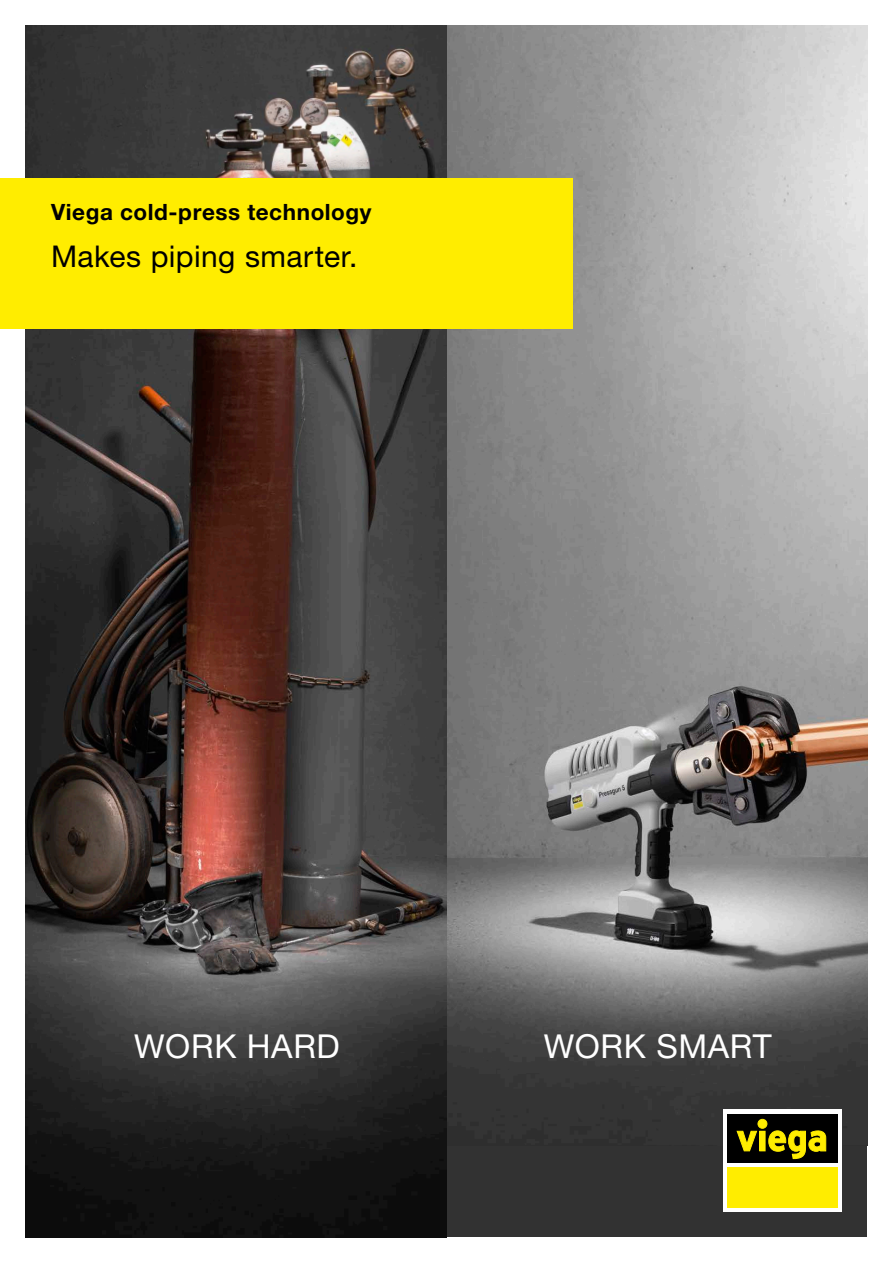
<style>
.page{position:relative;width:893px;height:1263px;background:#fff}
.page>*{position:absolute;margin:0;border:0;box-sizing:border-box;transform-origin:0 0}
.t1{font:33px "M Ying Hei PR Cfor Viega W4";letter-spacing:.02em;color:#fff}
.t2{font:30px "Viega Helvetica Neue";letter-spacing:.015em;color:#000}
.t3{font:22.5px "M Ying Hei PR Cfor Viega W7";letter-spacing:.025em;color:#000}
</style>
<div class="page">
<div style="left:446px;top:26px;width:421px;height:1211px;background:#323232"></div>
<img style="left:446px;top:26px;width:421px;height:1119px">
<img style="left:26px;top:329px;width:420px;height:908px">
<img style="left:26px;top:26px;width:420px;height:153px">
<div style="left:0;top:179px;width:573px;height:150px;background:#ffed00"></div>
<div style="left:723px;top:1110px;width:119px;height:102px;background:#fff"></div>
<div style="left:727px;top:1167px;width:111px;height:41px;background:#ffed00"></div>
<div style="left:727px;top:1114px;width:111px;height:49px;background:#000"></div>
<svg style="left:736px;top:1130px;width:22px;height:22px"></svg>
<div style="left:760px;top:1131px;width:5px;height:20px;background:#ffed00"></div>
<div style="left:759px;top:1131px;width:6px;height:20px;border:1px solid #ffed00"></div>
<div style="left:758px;top:1119px;width:9px;height:9px;background:#ffed00;border-radius:50%"></div>
<div style="left:758px;top:1119px;width:9px;height:10px;border:1px solid #ffed00;border-radius:50%"></div>
<svg style="left:768px;top:1130px;width:58px;height:29px"></svg>
<p class="t3" style="left:51px;top:198px;width:322px">Viega cold-press technology</p>
<h2 class="t2" style="left:51px;top:238px;width:308px">Makes piping smarter.</h2>
<h1 class="t1" style="left:134px;top:1026px;width:207px">WORK HARD</h1>
<h1 class="t1" style="left:544px;top:1026px;width:230px">WORK SMART</h1>
</div>
